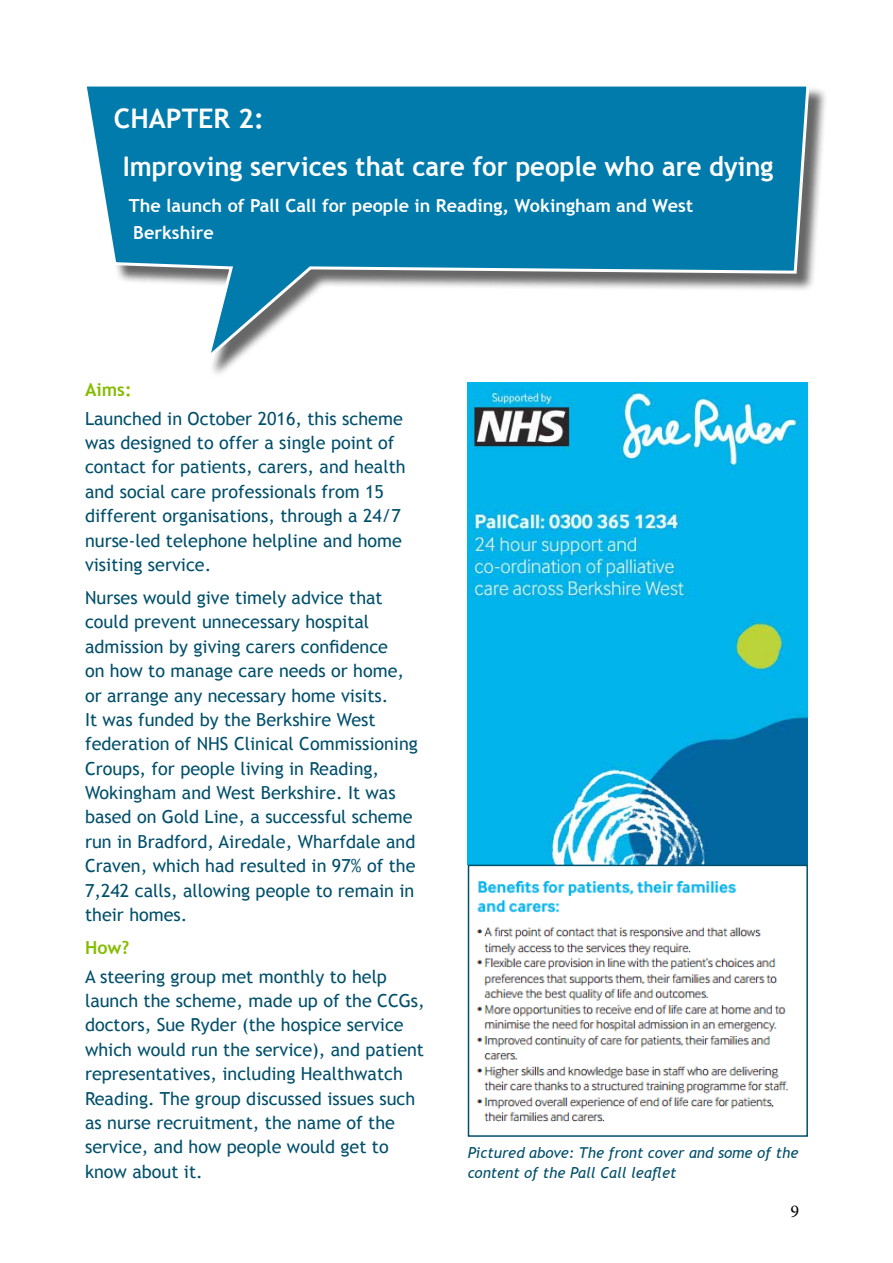
<style>
.page{position:relative;width:893px;height:1263px;background:#fff}
.page>*{position:absolute;margin:0;border:0;box-sizing:border-box;transform-origin:0 0}
.t1{font:700 27px/48.8px "Trebuchet MS";color:#fff}
.t2{font:18px/24.5px "Trebuchet MS";color:#004f6b}
.t3{font:700 18px/27px "Trebuchet MS";color:#fff}
.t4{font:700 18px "Trebuchet MS";color:#84bd00}
.t5{font:18px "Minion Pro";color:#000}
.t6{font:italic 15px/19.5px "Trebuchet MS";color:#004f6b}
</style>
<div class="page">
<img style="left:468px;top:383px;width:340px;height:482px">
<img style="left:476px;top:880px;width:312px;height:242px">
<div style="left:468px;top:865px;width:340px;height:272px;border:2px solid #004f6b"></div>
<div style="left:86px;top:86px;width:741px;height:292px;background:#000;opacity:.6"></div>
<svg style="left:86px;top:86px;width:725px;height:280px"></svg>
<h1 class="t1" style="left:123px;top:94px;width:652px;text-indent:-9px">CHAPTER 2:<br>Improving services that care for people who are dying</h1>
<p class="t3" style="left:129px;top:192px;width:566px">The launch of Pall Call for people in Reading, Wokingham and West<br>Berkshire</p>
<p class="t4" style="left:85px;top:378px;width:48px">Aims:</p>
<p class="t2" style="left:85px;top:406px;width:322px">Launched in October 2016, this scheme was designed to offer a single point of contact for patients, carers, and health and social care professionals from 15 different organisations, through a 24/7 nurse-led telephone helpline and home visiting service.</p>
<p class="t2" style="left:85px;top:585px;width:334px">Nurses would give timely advice that could prevent unnecessary hospital admission by giving carers confidence<br>on how to manage care needs or home, or arrange any necessary home visits.<br>It was funded by the Berkshire West federation of NHS Clinical Commissioning Croups, for people living in Reading, Wokingham and West Berkshire. It was based on Gold Line, a successful scheme run in Bradford, Airedale, Wharfdale and Craven, which had resulted in 97% of the 7,242 calls, allowing people to remain in their homes.</p>
<p class="t4" style="left:85px;top:936px;width:46px">How?</p>
<p class="t2" style="left:85px;top:964px;width:341px">A steering group met monthly to help launch the scheme, made up of the CCGs, doctors, Sue Ryder (the hospice service which would run the service), and patient representatives, including Healthwatch Reading. The group discussed issues such as nurse recruitment, the name of the service, and how people would get to know about it.</p>
<p class="t6" style="left:468px;top:1143px;width:332px">Pictured above: The front cover and some of the content of the Pall Call leaflet</p>
<p class="t5" style="left:791px;top:1199px;width:10px">9</p>
</div>
